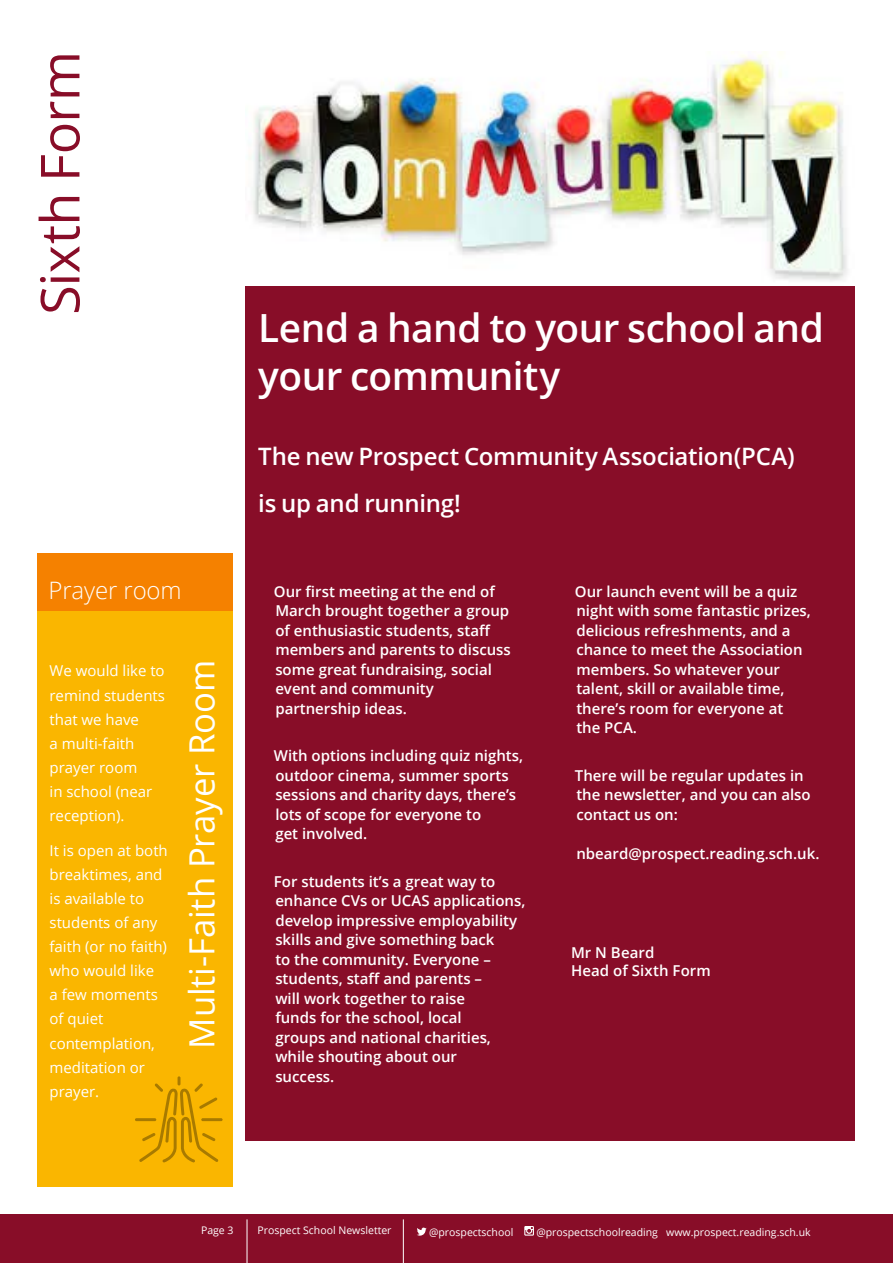
<style>
.page{position:relative;width:893px;height:1263px;background:#fff}
.page>*{position:absolute;margin:0;border:0;box-sizing:border-box;transform-origin:0 0}
.t1{font:53.85px "Open Sans";letter-spacing:-.01em;color:#880d28}
.t2{font:600 38.85px/47.8px "Open Sans";letter-spacing:-.015em;color:#fff}
.t3{font:34.65px "Open Sans";letter-spacing:-.005em;color:#fff}
.t4{font:600 24px/47.8px "Open Sans";letter-spacing:-.01em;color:#fff}
.t5{font:300 24px "Open Sans";letter-spacing:-.005em;color:#fff}
.t6{font:600 15px/19.5px "Open Sans";color:#fff}
.t7{font:15px/24.2px "Open Sans";color:#fff}
.t8{font:10.5px "Open Sans";color:#fff}
</style>
<div class="page">
<div style="left:0;top:1214px;width:893px;height:49px;background:#880d28"></div>
<svg style="left:417px;top:1227px;width:10px;height:8px"></svg>
<svg style="left:524px;top:1226px;width:10px;height:9px"></svg>
<hr style="left:247px;top:1219px;width:1px;height:44px;background:#fff">
<hr style="left:403px;top:1219px;width:1px;height:44px;background:#fff">
<img style="left:249px;top:55px;width:599px;height:226px">
<div style="left:246px;top:286px;width:609px;height:855px;background:#880d28"></div>
<div style="left:37px;top:553px;width:196px;height:633px;background:#fab600"></div>
<div style="left:37px;top:553px;width:196px;height:58px;background:#f58100"></div>
<hr style="left:201px;top:1118px;width:22px;height:3px;background:#acabab">
<hr style="left:135px;top:1118px;width:21px;height:3px;background:#acabab">
<svg style="left:139px;top:1076px;width:79px;height:86px"></svg>
<h1 class="t1" style="left:23px;top:315px;width:265px;rotate:-90deg">Sixth Form</h1>
<h3 class="t5" style="left:48px;top:574px;width:135px">Prayer room</h3>
<p class="t7" style="left:50px;top:658px;width:117px">We would like to remind students that we have<br>a multi-faith prayer room<br>in school (near reception).</p>
<p class="t7" style="left:50px;top:838px;width:120px">It is open at both breaktimes, and is available to students of any faith (or no faith) who would like<br>a few moments of quiet contemplation, meditation or prayer.</p>
<h3 class="t3" style="left:178px;top:1048px;width:390px;rotate:-90deg">Multi-Faith Prayer Room</h3>
<h2 class="t2" style="left:258px;top:303px;width:567px">Lend a hand to your school and your community</h2>
<h3 class="t4" style="left:258px;top:431px;width:538px">The new Prospect Community Association(PCA) is up and running!</h3>
<p class="t6" style="left:274px;top:581px;width:238px">Our first meeting at the end of<br>March brought together a group of enthusiastic students, staff members and parents to discuss some great fundraising, social event and community partnership ideas.</p>
<p class="t6" style="left:274px;top:746px;width:251px">With options including quiz nights, outdoor cinema, summer sports sessions and charity days, there’s lots of scope for everyone to<br>get involved.</p>
<p class="t6" style="left:274px;top:871px;width:253px">For students it’s a great way to enhance CVs or UCAS applications, develop impressive employability skills and give something back<br>to the community. Everyone – students, staff and parents –<br>will work together to raise<br>funds for the school, local<br>groups and national charities, while shouting about our<br>success.</p>
<p class="t6" style="left:575px;top:581px;width:237px">Our launch event will be a quiz night with some fantastic prizes, delicious refreshments, and a chance to meet the Association members. So whatever your talent, skill or available time, there’s room for everyone at<br>the PCA.</p>
<p class="t6" style="left:575px;top:765px;width:237px">There will be regular updates in the newsletter, and you can also contact us on:</p>
<p class="t6" style="left:576px;top:843px;width:245px">nbeard@prospect.reading.sch.uk.</p>
<p class="t6" style="left:571px;top:943px;width:141px;line-height:18px">Mr N Beard<br>Head of Sixth Form</p>
<p class="t8" style="left:201px;top:1223px;width:34px">Page 3</p>
<p class="t8" style="left:257px;top:1223px;width:136px">Prospect School Newsletter</p>
<p class="t8" style="left:429px;top:1224px;width:86px">@prospectschool</p>
<p class="t8" style="left:536px;top:1224px;width:276px">@prospectschoolreading www.prospect.reading.sch.uk</p>
</div>
